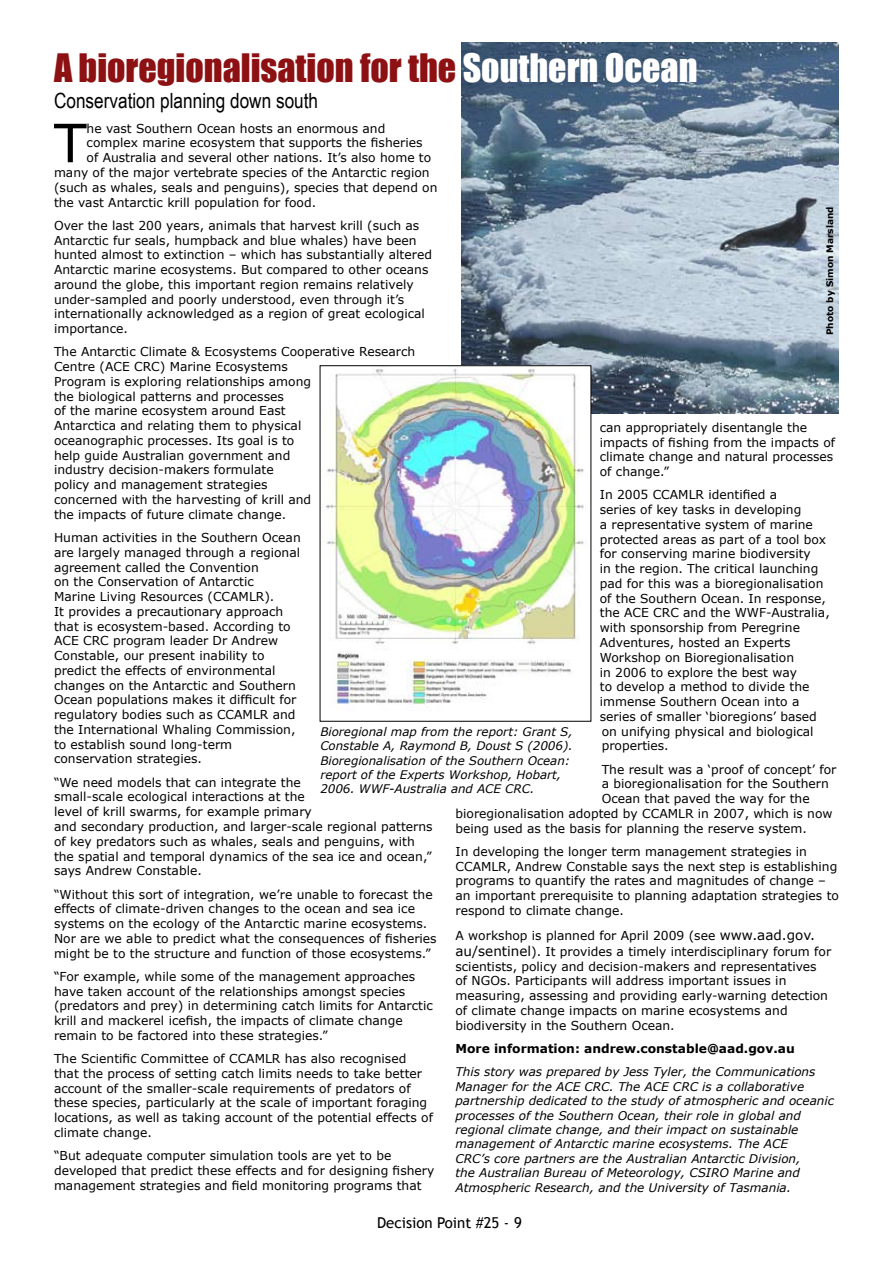
<style>
.page{position:relative;width:893px;height:1263px;background:#fff}
.page>*{position:absolute;margin:0;border:0;box-sizing:border-box;transform-origin:0 0}
.t1{font:52.95px "Verdana";color:#000}
.t2{font:36px "Impact";color:#8d1013}
.t3{font:21px "Arial Narrow";color:#000}
.t4{font:15px "Trebuchet MS";color:#000}
.t5{font:12.3px/14.7px "Verdana";color:#000}
.t6{font:700 12.3px "Verdana";color:#000}
.t7{font:italic 12px/14.4px "Verdana";color:#000}
.t8{font:italic 11.85px/14.2px "Verdana";color:#000}
.t9{font:700 9px "Verdana";color:#000}
.s1{color:#fff}
.s2{font-size:13.5px}
</style>
<div class="page">
<img style="left:461px;top:42px;width:378px;height:372px">
<img style="left:323px;top:367px;width:266px;height:338px">
<h2 class="t2" style="left:54px;top:40px;width:645px">A bioregionalisation for the <span class="s1">Southern Ocean</span></h2>
<h3 class="t3" style="left:54px;top:85px;width:266px">Conservation planning down south</h3>
<h1 class="t1" style="left:54px;top:109px;width:34px">T</h1>
<p class="t5" style="left:87px;top:120px;width:300px">he vast Southern Ocean hosts an enormous and</p>
<p class="t5" style="left:87px;top:135px;width:337px">complex marine ecosystem that supports the fisheries</p>
<p class="t5" style="left:87px;top:150px;width:346px">of Australia and several other nations. It’s also home to</p>
<p class="t5" style="left:54px;top:165px;width:377px">many of the major vertebrate species of the Antarctic region</p>
<p class="t5" style="left:54px;top:180px;width:385px">(such as whales, seals and penguins), species that depend on</p>
<p class="t5" style="left:54px;top:194px;width:264px">the vast Antarctic krill population for food.</p>
<p class="t5" style="left:54px;top:218px;width:379px">Over the last 200 years, animals that harvest krill (such as Antarctic fur seals, humpback and blue whales) have been hunted almost to extinction – which has substantially altered Antarctic marine ecosystems. But compared to other oceans around the globe, this important region remains relatively under-sampled and poorly understood, even through it’s internationally acknowledged as a region of great ecological importance.</p>
<p class="t5" style="left:54px;top:344px;width:363px">The Antarctic Climate &amp; Ecosystems Cooperative Research Centre (ACE CRC) Marine Ecosystems<br>Program is exploring relationships among<br>the biological patterns and processes<br>of the marine ecosystem around East<br>Antarctica and relating them to physical<br>oceanographic processes. Its goal is to<br>help guide Australian government and<br>industry decision-makers formulate<br>policy and management strategies<br>concerned with the harvesting of krill and<br>the impacts of future climate change.</p>
<p class="t5" style="left:54px;top:530px;width:248px">Human activities in the Southern Ocean are largely managed through a regional agreement called the Convention<br>on the Conservation of Antarctic<br>Marine Living Resources (CCAMLR).<br>It provides a precautionary approach that is ecosystem-based. According to ACE CRC program leader Dr Andrew Constable, our present inability to predict the effects of environmental changes on the Antarctic and Southern Ocean populations makes it difficult for regulatory bodies such as CCAMLR and the International Whaling Commission, to establish sound long-term conservation strategies.</p>
<p class="t5" style="left:54px;top:774px;width:380px">“We need models that can integrate the<br>small-scale ecological interactions at the<br>level of krill swarms, for example primary<br>and secondary production, and larger-scale regional patterns of key predators such as whales, seals and penguins, with the spatial and temporal dynamics of the sea ice and ocean,” says Andrew Constable.</p>
<p class="t5" style="left:54px;top:886px;width:384px">“Without this sort of integration, we’re unable to forecast the effects of climate-driven changes to the ocean and sea ice systems on the ecology of the Antarctic marine ecosystems.<br>Nor are we able to predict what the consequences of fisheries might be to the structure and function of those ecosystems.”</p>
<p class="t5" style="left:54px;top:969px;width:380px">“For example, while some of the management approaches have taken account of the relationships amongst species (predators and prey) in determining catch limits for Antarctic krill and mackerel icefish, the impacts of climate change remain to be factored into these strategies.”</p>
<p class="t5" style="left:54px;top:1051px;width:380px">The Scientific Committee of CCAMLR has also recognised that the process of setting catch limits needs to take better account of the smaller-scale requirements of predators of these species, particularly at the scale of important foraging locations, as well as taking account of the potential effects of climate change.</p>
<p class="t5" style="left:54px;top:1148px;width:382px">“But adequate computer simulation tools are yet to be developed that predict these effects and for designing fishery management strategies and field monitoring programs that</p>
<p class="t9" style="left:824px;top:335px;width:130px;rotate:-90deg">Photo by Simon Marsland</p>
<p class="t5" style="left:600px;top:420px;width:237px">can appropriately disentangle the impacts of fishing from the impacts of climate change and natural processes of change.”</p>
<p class="t5" style="left:600px;top:487px;width:231px">In 2005 CCAMLR identified a<br>series of key tasks in developing<br>a representative system of marine protected areas as part of a tool box for conserving marine biodiversity<br>in the region. The critical launching pad for this was a bioregionalisation of the Southern Ocean. In response, the ACE CRC and the WWF-Australia, with sponsorship from Peregrine<br>Adventures, hosted an Experts<br>Workshop on Bioregionalisation<br>in 2006 to explore the best way<br>to develop a method to divide the immense Southern Ocean into a series of smaller ‘bioregions’ based on unifying physical and biological properties.</p>
<p class="t5" style="left:602px;top:761px;width:236px">The result was a ‘proof of concept’ for</p>
<p class="t5" style="left:602px;top:776px;width:229px">a bioregionalisation for the Southern</p>
<p class="t5" style="left:602px;top:791px;width:210px">Ocean that paved the way for the</p>
<p class="t5" style="left:455px;top:806px;width:379px">bioregionalisation adopted by CCAMLR in 2007, which is now</p>
<p class="t5" style="left:455px;top:820px;width:353px">being used as the basis for planning the reserve system.</p>
<p class="t5" style="left:455px;top:844px;width:385px">In developing the longer term management strategies in CCAMLR, Andrew Constable says the next step is establishing programs to quantify the rates and magnitudes of change – an important prerequisite to planning adaptation strategies to respond to climate change.</p>
<p class="t5" style="left:455px;top:927px;width:377px;line-height:16.2px">A workshop is planned for April 2009 (see <span class="s2">www.aad.gov. au/sentinel</span>). It provides a timely interdisciplinary forum for</p>
<p class="t5" style="left:455px;top:958px;width:374px">scientists, policy and decision-makers and representatives of NGOs. Participants will address important issues in measuring, assessing and providing early-warning detection of climate change impacts on marine ecosystems and biodiversity in the Southern Ocean.</p>
<p class="t6" style="left:455px;top:1041px;width:341px">More information: andrew.constable@aad.gov.au</p>
<p class="t7" style="left:455px;top:1064px;width:380px">This story was prepared by Jess Tyler, the Communications Manager for the ACE CRC. The ACE CRC is a collaborative partnership dedicated to the study of atmospheric and oceanic processes of the Southern Ocean, their role in global and regional climate change, and their impact on sustainable management of Antarctic marine ecosystems. The ACE<br>CRC’s core partners are the Australian Antarctic Division,<br>the Australian Bureau of Meteorology, CSIRO Marine and Atmospheric Research, and the University of Tasmania.</p>
<p class="t8" style="left:320px;top:724px;width:254px">Bioregional map from the report: Grant S, Constable A, Raymond B, Doust S (2006).<br>Bioregionalisation of the Southern Ocean: report of the Experts Workshop, Hobart, 2006. WWF-Australia and ACE CRC.</p>
<p class="t4" style="left:377px;top:1213px;width:146px">Decision Point #25 - 9</p>
</div>
